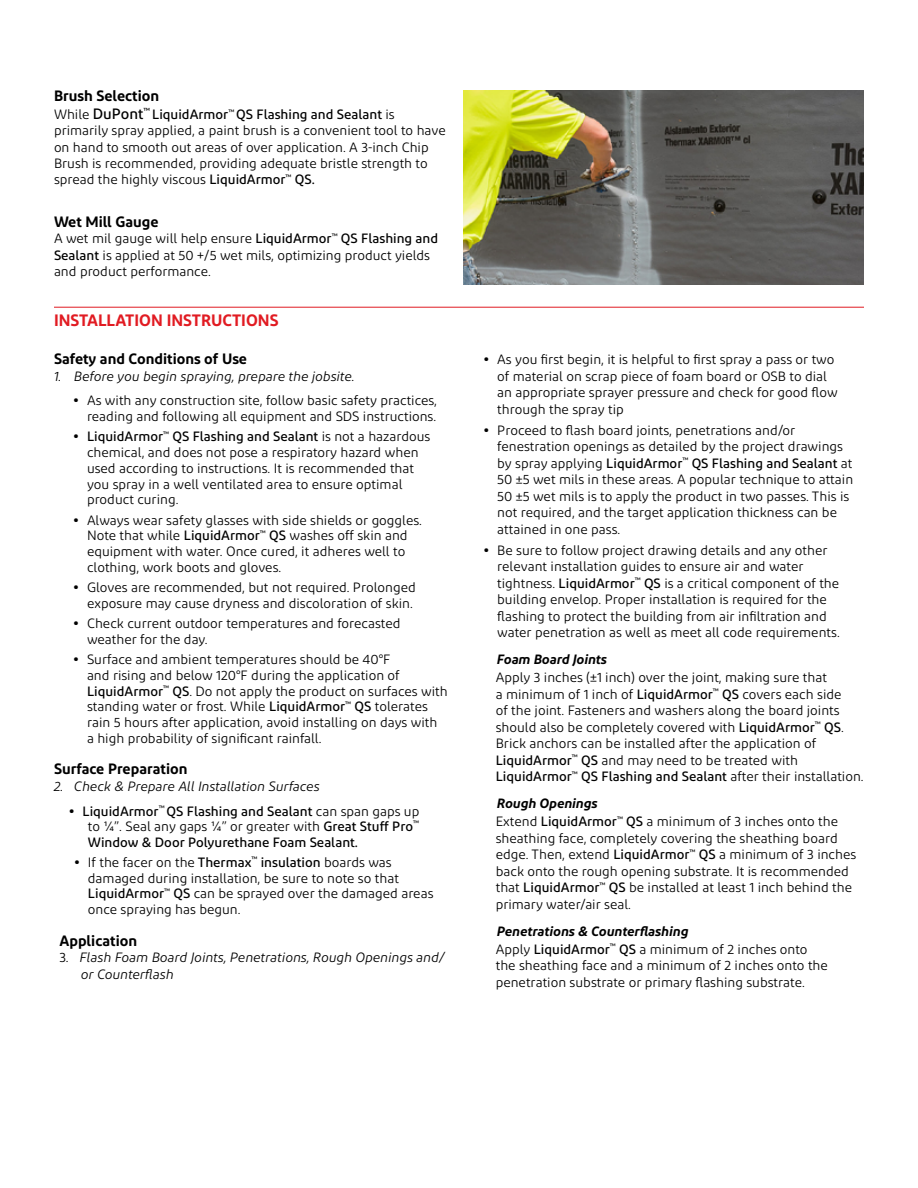
<style>
.page{position:relative;width:918px;height:1188px;background:#fff}
.page>*{position:absolute;margin:0;border:0;box-sizing:border-box;transform-origin:0 0}
.subhead_1_-_Red{font:600 16.5px "Diodrum";color:#e11b22}
.subhead_2{font:600 15px "Diodrum";color:#000}
.body_1{font:600 15px "Diodrum";color:#000}
.no_bullet_indent{font:13.5px/16.5px "Diodrum";color:#000}
.body_1-2{font:13.5px/16.2px "Diodrum";color:#000}
.t1{font:italic 13.5px/16.5px "Diodrum";color:#000}
.t2{font:500 13.5px/15.6px "Diodrum";color:#000;text-align:justify}
.secondary_head{font:italic 600 13.5px "Diodrum";color:#000}
.s1{font-weight:500;font-size:15px}
.s2{font-weight:500}
.s3{font-weight:700}
.s4{font-weight:400}
.s5{font-style:normal}
</style>
<div class="page">
<hr style="left:54px;top:307px;width:810px;height:1px;background:#e11b22">
<img style="left:464px;top:90px;width:400px;height:194px">
<p class="subhead_2" style="left:54px;top:86px;width:107px">Brush Selection</p>
<p class="body_1-2" style="left:54px;top:106px;width:393px">While <span class="s1">DuPont</span><sup>™</sup> <span class="s2">LiquidArmor</span><sup>™</sup> <span class="s2">QS Flashing and Sealant</span> is primarily spray applied, a paint brush is a convenient tool to have on hand to smooth out areas of over application. A 3-inch Chip Brush is recommended, providing adequate bristle strength to spread the highly viscous <span class="s2">LiquidArmor</span><sup>™</sup> <span class="s2">QS.</span></p>
<p class="body_1" style="left:54px;top:212px;width:106px">Wet Mill Gauge</p>
<p class="body_1-2" style="left:54px;top:230px;width:386px">A wet mil gauge will help ensure <span class="s2">LiquidArmor</span><sup>™</sup> <span class="s2">QS Flashing and<br>Sealant</span> is applied at 50 +/5 wet mils, optimizing product yields and product performance.</p>
<p class="subhead_1_-_Red" style="left:54px;top:309px;width:226px">INSTALLATION INSTRUCTIONS</p>
<p class="subhead_2" style="left:54px;top:349px;width:195px">Safety and Conditions of Use</p>
<p class="t1" style="left:54px;top:367px;width:302px">1. Before you begin spraying, prepare the jobsite.</p>
<p class="no_bullet_indent" style="left:74px;top:392px;width:365px;line-height:15.8px;text-align:right"><span class="s3">•</span> As with any construction site, follow basic safety practices, reading and following all equipment and SDS instructions.</p>
<p class="no_bullet_indent" style="left:87px;top:428px;width:345px;line-height:15.8px;text-indent:-14px"><span class="s3">•</span> <span class="s2">LiquidArmor</span><sup>™</sup> <span class="s2">QS Flashing and Sealant</span> is not a hazardous chemical, and does not pose a respiratory hazard when used according to instructions. It is recommended that you spray in a well ventilated area to ensure optimal product curing.</p>
<p class="no_bullet_indent" style="left:87px;top:512px;width:337px;line-height:15.8px;text-indent:-14px"><span class="s3">•</span> Always wear safety glasses with side shields or goggles.<br>Note that while <span class="s2">LiquidArmor</span><sup>™</sup> <span class="s2">QS</span> washes off skin and equipment with water. Once cured, it adheres well to clothing, work boots and gloves.</p>
<p class="no_bullet_indent" style="left:74px;top:579px;width:344px;line-height:15.8px;text-align:right"><span class="s3">•</span> Gloves are recommended, but not required. Prolonged exposure may cause dryness and discoloration of skin.</p>
<p class="no_bullet_indent" style="left:87px;top:615px;width:315px;line-height:15.8px;text-indent:-14px"><span class="s3">•</span> Check current outdoor temperatures and forecasted weather for the day.</p>
<p class="no_bullet_indent" style="left:87px;top:651px;width:362px;line-height:15.8px;text-indent:-14px"><span class="s3">•</span> Surface and ambient temperatures should be 40°F<br>and rising and below 120°F during the application of <span class="s2">LiquidArmor</span><sup>™</sup> <span class="s2">QS</span>. Do not apply the product on surfaces with standing water or frost. While <span class="s2">LiquidArmor</span><sup>™</sup> <span class="s2">QS</span> tolerates rain 5 hours after application, avoid installing on days with a high probability of significant rainfall.</p>
<p class="subhead_2" style="left:54px;top:759px;width:135px">Surface Preparation</p>
<p class="t1" style="left:54px;top:778px;width:267px">2. Check &amp; Prepare All Installation Surfaces</p>
<p class="t2" style="left:88px;top:803px;width:333px;text-indent:-19px"><span class="s3">•</span> LiquidArmor<sup>™</sup> QS Flashing and Sealant <span class="s4">can span gaps up to ¼”. Seal any gaps ¼” or greater with</span> Great Stuff Pro<sup>™ </sup>Window &amp; Door Polyurethane Foam Sealant.</p>
<p class="no_bullet_indent" style="left:88px;top:854px;width:347px;line-height:15.8px;text-indent:-14px"><span class="s3">•</span> If the facer on the <span class="s2">Thermax</span><sup>™</sup> <span class="s2">insulation</span> boards was damaged during installation, be sure to note so that <span class="s2">LiquidArmor</span><sup>™</sup> <span class="s2">QS</span> can be sprayed over the damaged areas once spraying has begun.</p>
<p class="subhead_2" style="left:59px;top:931px;width:79px">Application</p>
<p class="t1" style="left:81px;top:949px;width:365px;text-indent:-22px"><span class="s5">3.</span> Flash Foam Board Joints, Penetrations, Rough Openings and/ or Counterflash</p>
<p class="no_bullet_indent" style="left:497px;top:351px;width:342px;text-indent:-14px"><span class="s3">•</span> As you first begin, it is helpful to first spray a pass or two of material on scrap piece of foam board or OSB to dial an appropriate sprayer pressure and check for good flow through the spray tip</p>
<p class="no_bullet_indent" style="left:497px;top:421px;width:357px;text-indent:-14px"><span class="s3">•</span> Proceed to flash board joints, penetrations and/or fenestration openings as detailed by the project drawings by spray applying <span class="s2">LiquidArmor</span><sup>™</sup> <span class="s2">QS Flashing and Sealant</span> at 50 ±5 wet mils in these areas. A popular technique to attain 50 ±5 wet mils is to apply the product in two passes. This is not required, and the target application thickness can be attained in one pass.</p>
<p class="no_bullet_indent" style="left:497px;top:541px;width:344px;text-indent:-14px"><span class="s3">•</span> Be sure to follow project drawing details and any other relevant installation guides to ensure air and water tightness. <span class="s2">LiquidArmor</span><sup>™</sup> <span class="s2">QS</span> is a critical component of the building envelop. Proper installation is required for the flashing to protect the building from air infiltration and water penetration as well as meet all code requirements.</p>
<p class="secondary_head" style="left:497px;top:651px;width:111px">Foam Board Joints</p>
<p class="no_bullet_indent" style="left:496px;top:669px;width:369px">Apply 3 inches (±1 inch) over the joint, making sure that<br>a minimum of 1 inch of <span class="s2">LiquidArmor</span><sup>™</sup> <span class="s2">QS</span> covers each side<br>of the joint. Fasteners and washers along the board joints should also be completely covered with <span class="s2">LiquidArmor</span><sup>™</sup> <span class="s2">QS</span>.<br>Brick anchors can be installed after the application of <span class="s2">LiquidArmor</span><sup>™</sup> <span class="s2">QS</span> and may need to be treated with <span class="s2">LiquidArmor</span><sup>™</sup> <span class="s2">QS Flashing and Sealant</span> after their installation.</p>
<p class="secondary_head" style="left:497px;top:795px;width:102px">Rough Openings</p>
<p class="no_bullet_indent" style="left:496px;top:813px;width:362px">Extend <span class="s2">LiquidArmor</span><sup>™</sup> <span class="s2">QS</span> a minimum of 3 inches onto the sheathing face, completely covering the sheathing board edge. Then, extend <span class="s2">LiquidArmor</span><sup>™</sup> <span class="s2">QS</span> a minimum of 3 inches back onto the rough opening substrate. It is recommended that <span class="s2">LiquidArmor</span><sup>™</sup> <span class="s2">QS</span> be installed at least 1 inch behind the primary water/air seal.</p>
<p class="secondary_head" style="left:497px;top:922px;width:193px">Penetrations &amp; Counterflashing</p>
<p class="no_bullet_indent" style="left:496px;top:940px;width:334px">Apply <span class="s2">LiquidArmor</span><sup>™</sup> <span class="s2">QS</span> a minimum of 2 inches onto the sheathing face and a minimum of 2 inches onto the penetration substrate or primary flashing substrate.</p>
</div>
